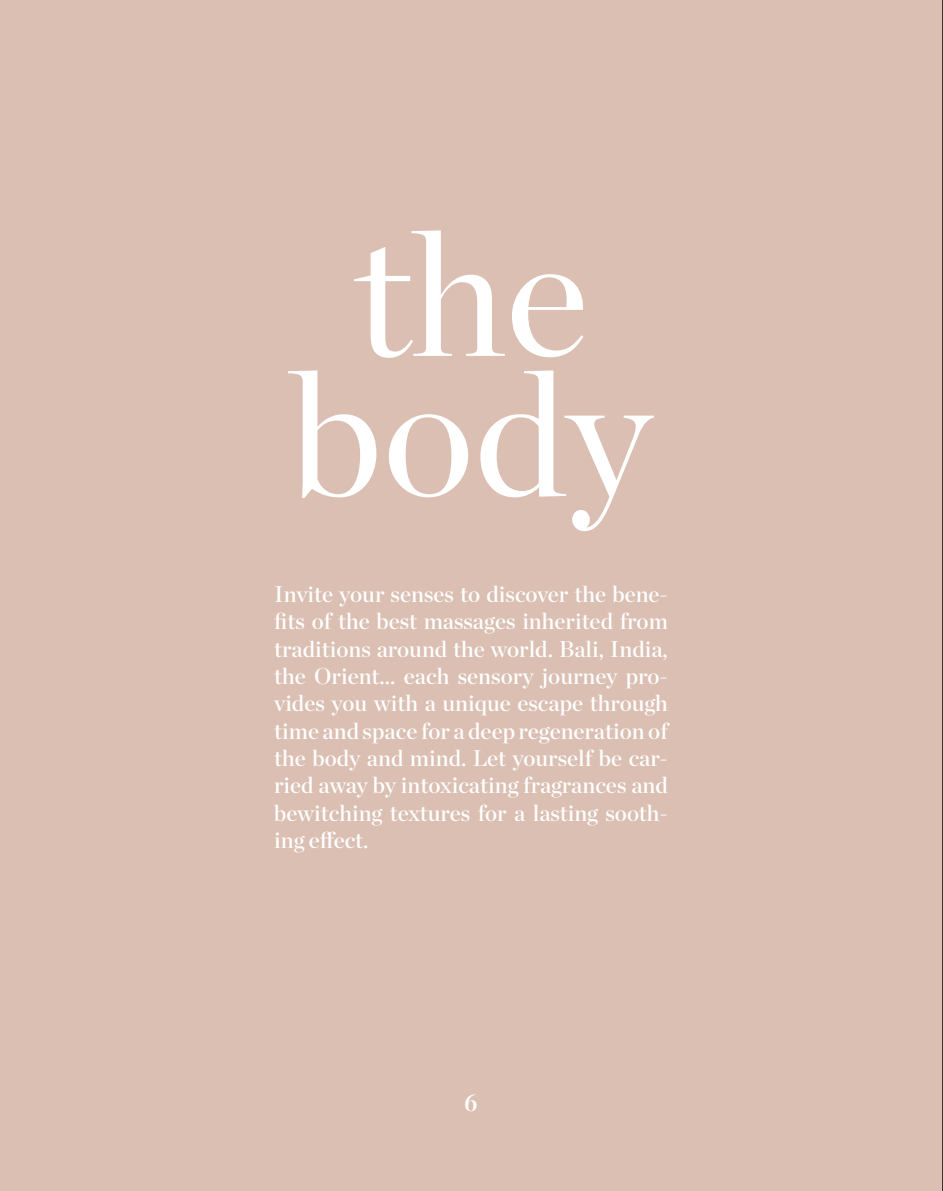
<style>
.page{position:relative;width:943px;height:1191px;background:#fff}
.page>*{position:absolute;margin:0;border:0;box-sizing:border-box;transform-origin:0 0}
.t1{font:175px/140px "Chronicle Display";color:#fff;text-align:center}
.t2{font:700 24.5px "Chronicle Display";color:#fff;scale:.9 1}
.t3{font:22.75px/27.3px "Chronicle Display Semi";color:#fff;text-align:justify}
</style>
<div class="page">
<div style="left:0;top:0;width:942px;height:1191px;background:#dabfb2"></div>
<hr style="left:942px;top:0;width:1px;height:1191px;background:#000">
<h1 class="t1" style="left:290px;top:212px;width:362px">the body</h1>
<p class="t3" style="left:274px;top:579px;width:395px">Invite your senses to discover the bene&shy;fits of the best massages inherited from traditions around the world. Bali, India, the Orient... each sensory journey pro&shy;vides you with a unique escape through time and space for a deep regeneration of the body and mind. Let yourself be car&shy;ried away by intoxicating fragrances and bewitching textures for a lasting sooth&shy;ing effect.</p>
<p class="t2" style="left:464px;top:1083px;width:16px">6</p>
</div>
